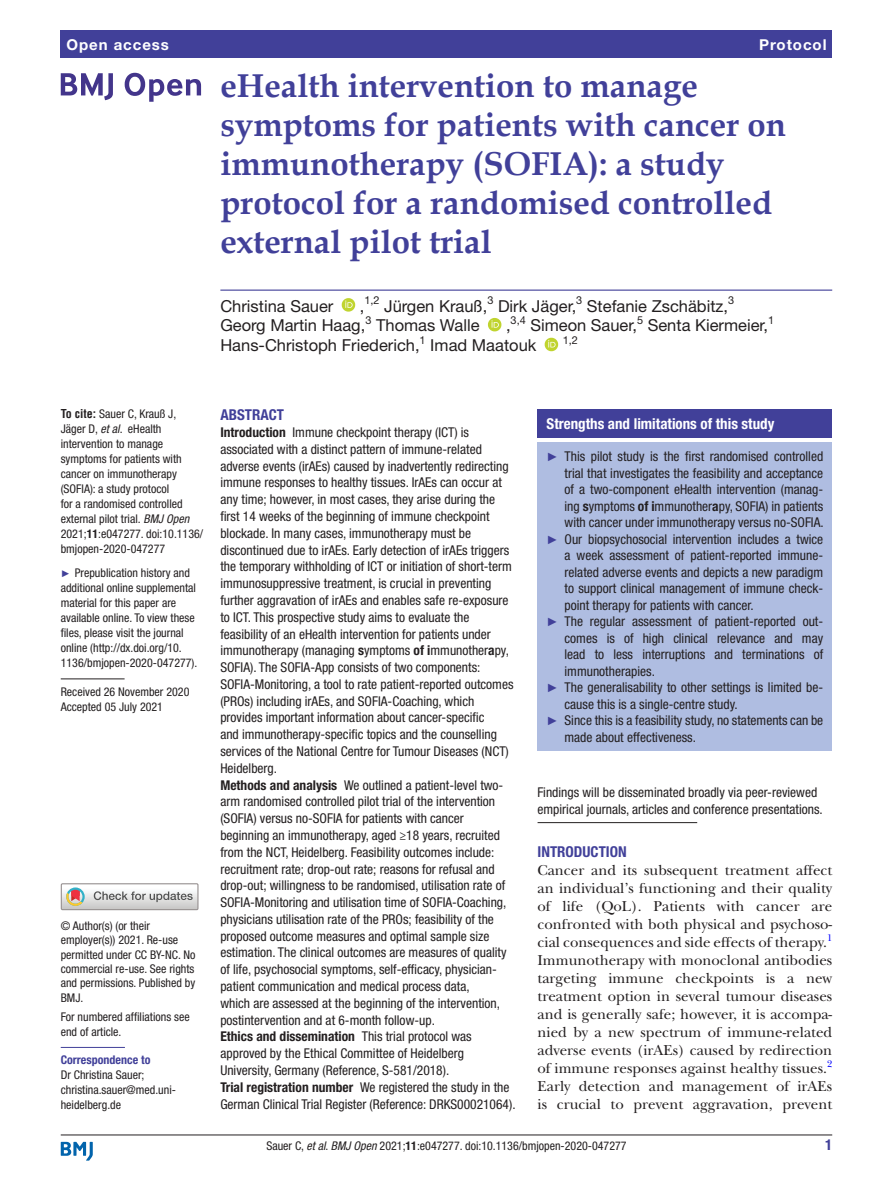
<style>
.page{position:relative;width:893px;height:1191px;background:#fff}
.page>*{position:absolute;margin:0;border:0;box-sizing:border-box;transform-origin:0 0}
.t1{font:700 33px/39px "Book Antiqua";color:#414099}
.t2{font:16.5px "Helvetica Neue LT Std";color:#231f20}
.t3{font:15px/18px "New Baskerville";color:#231f20;text-align:justify}
.t4{font:700 condensed 15px "Helvetica Neue LT Std";color:#fff}
.t5{font:700 condensed 15px "Helvetica Neue LT Std";color:#414099}
.t6{font:700 15px "Helvetica Neue LT Std";letter-spacing:.065em;color:#fff}
.t7{font:condensed 13.5px/16.8px "Helvetica Neue LT Std";color:#231f20}
.t8{font:condensed 12px/15px "Helvetica Neue LT Std";color:#231f20}
.t9{font:700 condensed 12px "Helvetica Neue LT Std";color:#414099}
.t10{font:10.95px "Helvetica Neue LT Std";color:#231f20}
.t11{font:9.9px "New Baskerville";color:#00f}
.s1{font-family:"Helvetica LT Std";font-weight:700}
.s2{font-style:italic}
.s3{font-weight:700}
.s4{font-family:"Arial";font-stretch:normal;font-size:9.75px;color:#414099}
.s5{font-family:"Arial";font-stretch:normal;font-size:12px;color:#414099}
</style>
<div class="page">
<hr style="left:61px;top:1134px;width:771px;height:1px;background:#231f20">
<svg style="left:61px;top:1141px;width:32px;height:19px"></svg>
<div style="left:61px;top:31px;width:771px;height:27px;background:#414099"></div>
<hr style="left:220px;top:289px;width:612px;height:2px;background:#414099">
<svg style="left:342px;top:298px;width:13px;height:14px"></svg>
<svg style="left:488px;top:318px;width:13px;height:13px"></svg>
<svg style="left:545px;top:338px;width:13px;height:13px"></svg>
<hr style="left:61px;top:678px;width:64px;height:1px;background:#231f20">
<hr style="left:61px;top:1047px;width:64px;height:1px;background:#414099">
<svg style="left:61px;top:73px;width:52px;height:27px"></svg>
<svg style="left:125px;top:73px;width:76px;height:29px"></svg>
<div style="left:61px;top:883px;width:138px;height:27px;border:1px solid #969090"></div>
<svg style="left:61px;top:883px;width:137px;height:26px"></svg>
<hr style="left:538px;top:822px;width:159px;height:1px;background:#231f20">
<div style="left:538px;top:409px;width:294px;height:29px;background:#414099"></div>
<div style="left:538px;top:442px;width:294px;height:308px;background:#afbde1"></div>
<p class="t6" style="left:66px;top:35px;width:104px">Open access</p>
<p class="t6" style="left:759px;top:35px;width:69px">Protocol</p>
<h1 class="t1" style="left:220px;top:66px;width:567px">eHealth intervention to manage symptoms for patients with cancer on immunotherapy (SOFIA): a study protocol for a randomised controlled external pilot trial</h1>
<p class="t2" style="left:220px;top:296px;width:115px">Christina Sauer</p>
<p class="t2" style="left:360px;top:296px;width:6px">,</p>
<p class="t10" style="left:364px;top:294px;width:17px">1,2</p>
<p class="t2" style="left:384px;top:296px;width:105px">Jürgen Krauß,</p>
<p class="t10" style="left:487px;top:294px;width:8px">3</p>
<p class="t2" style="left:498px;top:296px;width:80px">Dirk Jäger,</p>
<p class="t10" style="left:576px;top:294px;width:8px">3</p>
<p class="t2" style="left:587px;top:296px;width:143px">Stefanie Zschäbitz,</p>
<p class="t10" style="left:728px;top:294px;width:8px">3</p>
<p class="t2" style="left:220px;top:316px;width:146px">Georg Martin Haag,</p>
<p class="t10" style="left:365px;top:313px;width:8px">3</p>
<p class="t2" style="left:376px;top:316px;width:105px">Thomas Walle</p>
<p class="t10" style="left:511px;top:313px;width:17px">3,4</p>
<p class="t2" style="left:530px;top:316px;width:108px">Simeon Sauer,</p>
<p class="t10" style="left:637px;top:313px;width:8px">5</p>
<p class="t2" style="left:648px;top:316px;width:122px">Senta Kiermeier,</p>
<p class="t10" style="left:768px;top:313px;width:8px">1</p>
<p class="t2" style="left:506px;top:316px;width:6px">,</p>
<p class="t2" style="left:220px;top:335px;width:201px">Hans-Christoph Friederich,</p>
<p class="t10" style="left:420px;top:333px;width:8px">1</p>
<p class="t2" style="left:430px;top:335px;width:108px">Imad Maatouk</p>
<p class="t10" style="left:563px;top:333px;width:17px">1,2</p>
<p class="t8" style="left:61px;top:406px;width:144px"><span class="s1">To cite:</span> Sauer C, Krauß J,<br>Jäger D, <span class="s2">et al</span>. eHealth intervention to manage symptoms for patients with cancer on immunotherapy (SOFIA): a study protocol<br>for a randomised controlled external pilot trial. <span class="s2">BMJ Open<br></span>2021;<span class="s3">11</span>:e047277. doi:10.1136/ bmjopen-2020-047277</p>
<p class="t8" style="left:61px;top:565px;width:138px"><span class="s4">►</span> Prepublication history and additional online supplemental material for this paper are available online. To view these files, please visit the journal online (http://dx.doi.org/10.<br>1136/bmjopen-2020-047277).</p>
<p class="t8" style="left:61px;top:684px;width:130px">Received 26 November 2020<br>Accepted 05 July 2021</p>
<p class="t8" style="left:61px;top:918px;width:136px;line-height:14.4px">© Author(s) (or their employer(s)) 2021. Re-use permitted under CC BY-NC. No commercial re-use. See rights and permissions. Published by<br>BMJ.</p>
<p class="t8" style="left:61px;top:1009px;width:130px">For numbered affiliations see end of article.</p>
<p class="t9" style="left:61px;top:1052px;width:91px">Correspondence to</p>
<p class="t8" style="left:61px;top:1067px;width:117px">Dr Christina Sauer; christina.sauer@med.uni&shy;heidelberg.de</p>
<p class="t5" style="left:220px;top:406px;width:65px">ABSTRACT</p>
<p class="t7" style="left:220px;top:424px;width:297px"><span class="s3">Introduction</span> Immune checkpoint therapy (ICT) is associated with a distinct pattern of immune-related adverse events (irAEs) caused by inadvertently redirecting immune responses to healthy tissues. IrAEs can occur at any time; however, in most cases, they arise during the first 14 weeks of the beginning of immune checkpoint blockade. In many cases, immunotherapy must be discontinued due to irAEs. Early detection of irAEs triggers the temporary withholding of ICT or initiation of short-term immunosuppressive treatment, is crucial in preventing further aggravation of irAEs and enables safe re-exposure to ICT. This prospective study aims to evaluate the feasibility of an eHealth intervention for patients under immunotherapy (managing <span class="s3">s</span>ymptoms <span class="s3">of i</span>mmunother<span class="s3">a</span>py, SOFIA). The SOFIA-App consists of two components:<br>SOFIA-Monitoring, a tool to rate patient-reported outcomes (PROs) including irAEs, and SOFIA-Coaching, which provides important information about cancer-specific<br>and immunotherapy-specific topics and the counselling services of the National Centre for Tumour Diseases (NCT)<br>Heidelberg.<br><span class="s3">Methods and analysis</span> We outlined a patient-level two&shy;arm randomised controlled pilot trial of the intervention (SOFIA) versus no-SOFIA for patients with cancer beginning an immunotherapy, aged ≥18 years, recruited from the NCT, Heidelberg. Feasibility outcomes include: recruitment rate; drop-out rate; reasons for refusal and drop-out; willingness to be randomised, utilisation rate of SOFIA-Monitoring and utilisation time of SOFIA-Coaching, physicians utilisation rate of the PROs; feasibility of the proposed outcome measures and optimal sample size estimation. The clinical outcomes are measures of quality of life, psychosocial symptoms, self-efficacy, physician&shy;patient communication and medical process data,<br>which are assessed at the beginning of the intervention, postintervention and at 6-month follow-up.<br><span class="s3">Ethics and dissemination</span> This trial protocol was approved by the Ethical Committee of Heidelberg University, Germany (Reference, S-581/2018).<br><span class="s3">Trial registration number</span> We registered the study in the German Clinical Trial Register (Reference: DRKS00021064).</p>
<p class="t4" style="left:547px;top:415px;width:229px">Strengths and limitations of this study</p>
<p class="t7" style="left:547px;top:448px;width:278px"><span class="s5">►</span> This pilot study is the first randomised controlled</p>
<p class="t7" style="left:565px;top:464px;width:260px">trial that investigates the feasibility and acceptance</p>
<p class="t7" style="left:565px;top:481px;width:260px">of a two-component eHealth intervention (manag-</p>
<p class="t7" style="left:565px;top:497px;width:260px">ing <span class="s3">s</span>ymptoms <span class="s3">of i</span>mmunother<span class="s3">a</span>py, SOFIA) in patients</p>
<p class="t7" style="left:565px;top:514px;width:261px">with cancer under immunotherapy versus no-SOFIA.</p>
<p class="t7" style="left:547px;top:530px;width:278px"><span class="s5">►</span> Our biopsychosocial intervention includes a twice</p>
<p class="t7" style="left:565px;top:547px;width:260px">a week assessment of patient-reported immune-</p>
<p class="t7" style="left:565px;top:563px;width:260px">related adverse events and depicts a new paradigm</p>
<p class="t7" style="left:565px;top:580px;width:260px">to support clinical management of immune check-</p>
<p class="t7" style="left:565px;top:596px;width:191px">point therapy for patients with cancer.</p>
<p class="t7" style="left:547px;top:613px;width:278px"><span class="s5">►</span> The regular assessment of patient-reported out-</p>
<p class="t7" style="left:565px;top:629px;width:260px">comes is of high clinical relevance and may</p>
<p class="t7" style="left:565px;top:646px;width:260px">lead to less interruptions and terminations of</p>
<p class="t7" style="left:565px;top:662px;width:92px">immunotherapies.</p>
<p class="t7" style="left:547px;top:679px;width:278px"><span class="s5">►</span> The generalisability to other settings is limited be-</p>
<p class="t7" style="left:565px;top:695px;width:175px">cause this is a single-centre study.</p>
<p class="t7" style="left:547px;top:712px;width:278px"><span class="s5">►</span> Since this is a feasibility study, no statements can be</p>
<p class="t7" style="left:565px;top:728px;width:133px">made about effectiveness.</p>
<p class="t7" style="left:538px;top:784px;width:287px">Findings will be disseminated broadly via peer-reviewed empirical journals, articles and conference presentations.</p>
<p class="t5" style="left:538px;top:843px;width:91px">INTRODUCTION</p>
<p class="t3" style="left:538px;top:861px;width:296px">Cancer and its subsequent treatment affect an individual’s functioning and their quality of life (QoL). Patients with cancer are confronted with both physical and psychoso&shy;cial consequences and side effects of therapy.</p>
<p class="t11" style="left:827px;top:931px;width:7px">1</p>
<p class="t3" style="left:538px;top:951px;width:296px">Immunotherapy with monoclonal antibodies targeting immune checkpoints is a new treatment option in several tumour diseases and is generally safe; however, it is accompa&shy;nied by a new spectrum of immune-related adverse events (irAEs) caused by redirection of immune responses against healthy tissues.<sup>2<br></sup>Early detection and management of irAEs is crucial to prevent aggravation, prevent</p>
<p class="t8" style="left:266px;top:1137px;width:362px">Sauer C, <span class="s2">et al</span>. <span class="s2">BMJ Open</span> 2021;<span class="s3">11</span>:e047277. doi:10.1136/bmjopen-2020-047277</p>
<p class="t5" style="left:825px;top:1135px;width:9px">1</p>
</div>
